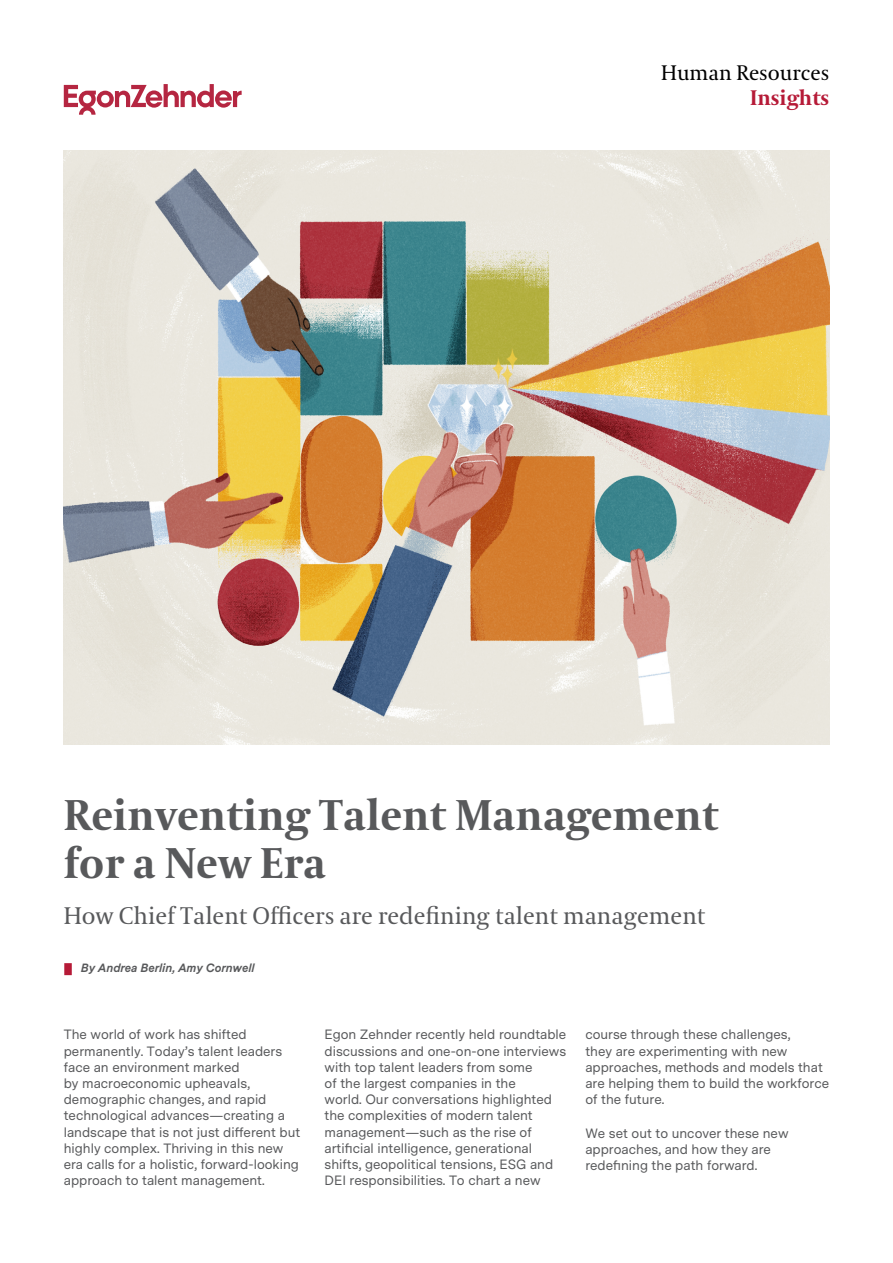
<style>
.page{position:relative;width:893px;height:1263px;background:#fff}
.page>*{position:absolute;margin:0;border:0;box-sizing:border-box;transform-origin:0 0}
.t1{font:700 42.75px/48px "Coranto 2";color:#58595b}
.t2{font:24px "Coranto 2";color:#58595b}
.t3{font:21px "Coranto 2";color:#000}
.t4{font:700 21px "Coranto 2";color:#b61a37}
.t5{font:13.5px/16.2px "Messina Sans";color:#58595b}
.t6{font:italic 700 12px "Messina Sans";color:#58595b}
</style>
<div class="page">
<img style="left:64px;top:151px;width:765px;height:593px">
<div style="left:64px;top:963px;width:8px;height:12px;background:#b61a37"></div>
<svg style="left:64px;top:84px;width:178px;height:31px"></svg>
<h3 class="t3" style="left:661px;top:60px;width:169px">Human Resources</h3>
<h3 class="t4" style="left:750px;top:85px;width:81px">Insights</h3>
<h1 class="t1" style="left:64px;top:793px;width:656px">Reinventing Talent Management for a New Era</h1>
<h2 class="t2" style="left:64px;top:901px;width:643px">How Chief Talent Officers are redefining talent management</h2>
<p class="t6" style="left:81px;top:961px;width:175px">By Andrea Berlin, Amy Cornwell</p>
<p class="t5" style="left:64px;top:1027px;width:238px">The world of work has shifted permanently. Today’s talent leaders face an environment marked<br>by macroeconomic upheavals, demographic changes, and rapid technological advances—creating a landscape that is not just different but highly complex. Thriving in this new era calls for a holistic, forward-looking approach to talent management.</p>
<p class="t5" style="left:325px;top:1027px;width:243px">Egon Zehnder recently held roundtable discussions and one-on-one interviews with top talent leaders from some<br>of the largest companies in the<br>world. Our conversations highlighted the complexities of modern talent management—such as the rise of artificial intelligence, generational shifts, geopolitical tensions, ESG and DEI responsibilities. To chart a new</p>
<p class="t5" style="left:585px;top:1027px;width:245px">course through these challenges,<br>they are experimenting with new approaches, methods and models that are helping them to build the workforce of the future.</p>
<p class="t5" style="left:585px;top:1125px;width:205px">We set out to uncover these new approaches, and how they are redefining the path forward.</p>
</div>
